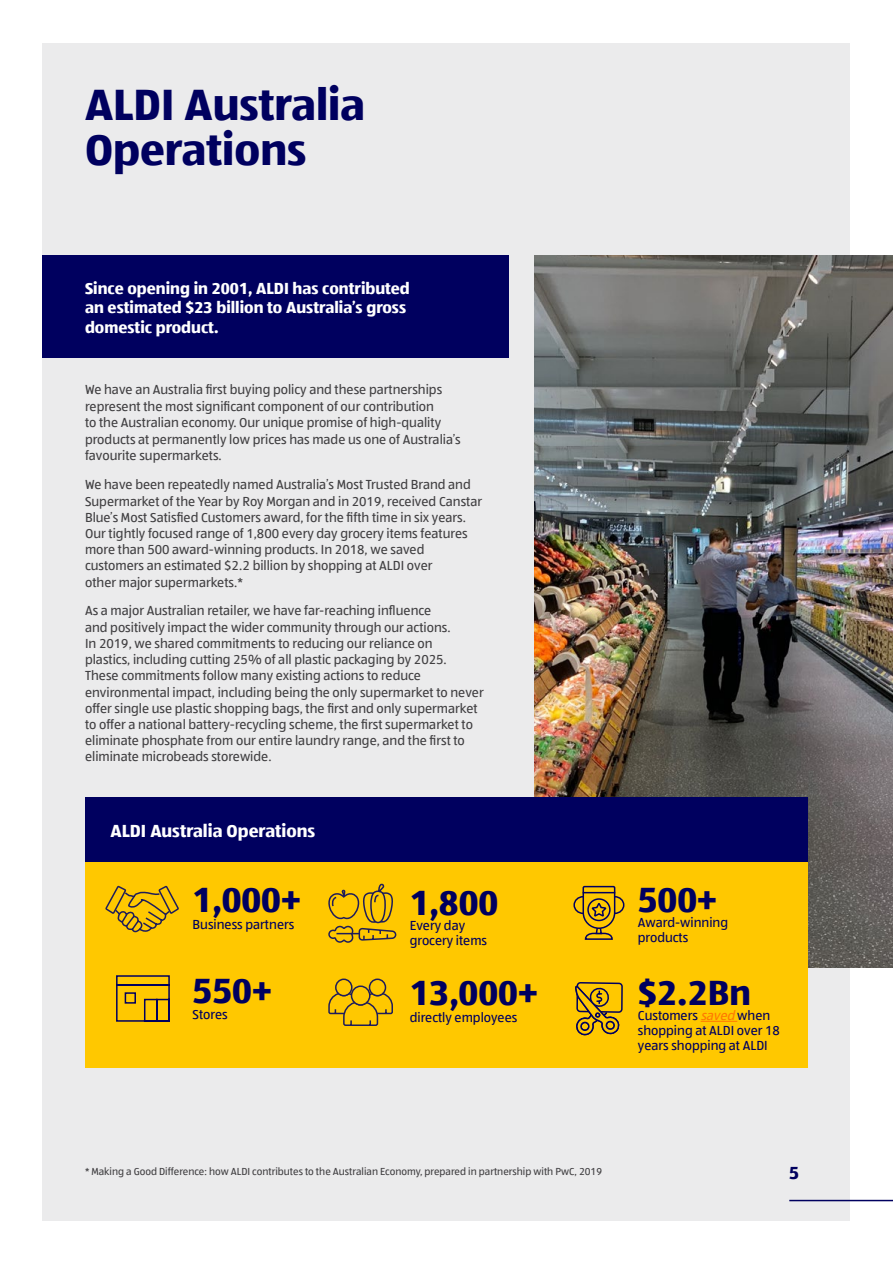
<style>
.page{position:relative;width:893px;height:1263px;background:#fff}
.page>*{position:absolute;margin:0;border:0;box-sizing:border-box;transform-origin:0 0}
.t1{font:700 45px/45px "ALDISUED Office";color:#00005f}
.t2{font:700 36px "ALDISUED Office";color:#00005f}
.t3{font:700 18px "ALDISUED Office";color:#fff}
.t4{font:700 18px "ALDISUED Office";color:#00005f}
.t5{font:700 16.5px/19.5px "ALDISUED Office";color:#fff}
.t6{font:13.5px/16.2px "ALDISUED Office";color:#414042}
.t7{font:13.5px/15px "ALDISUED Office";color:#00005f}
.t8{font:10.5px "ALDISUED Office";color:#414042}
.s1{font-style:italic;color:#ff7800}
</style>
<div class="page">
<div style="left:43px;top:43px;width:807px;height:1178px;background:#ebebec"></div>
<hr style="left:789px;top:1200px;width:104px;height:1px;background:#00005f">
<img style="left:534px;top:256px;width:359px;height:711px">
<div style="left:43px;top:256px;width:466px;height:102px;background:#00005f"></div>
<div style="left:85px;top:797px;width:723px;height:65px;background:#00005f"></div>
<div style="left:85px;top:862px;width:723px;height:206px;background:#ffc800"></div>
<svg style="left:116px;top:975px;width:54px;height:47px"></svg>
<div style="left:125px;top:992px;width:11px;height:12px;border:2px solid #00005f"></div>
<hr style="left:701px;top:1021px;width:36px;height:1px;background:#ff7800">
<svg style="left:106px;top:885px;width:73px;height:48px"></svg>
<svg style="left:328px;top:883px;width:69px;height:60px"></svg>
<div style="left:335px;top:978px;width:18px;height:18px;border:2px solid #1f1d5a;border-radius:50%"></div>
<div style="left:369px;top:978px;width:17px;height:18px;border:2px solid #1f1d5a;border-radius:50%"></div>
<svg style="left:328px;top:992px;width:65px;height:34px"></svg>
<div style="left:351px;top:986px;width:19px;height:19px;background:#ffc800;border-radius:50%"></div>
<div style="left:351px;top:985px;width:20px;height:21px;border:2px solid #1f1d5a;border-radius:50%"></div>
<img style="left:573px;top:641px;width:52px;height:395px">
<h1 class="t1" style="left:85px;top:81px;width:282px">ALDI Australia<br>Operations</h1>
<p class="t5" style="left:85px;top:278px;width:326px">Since opening in 2001, ALDI has contributed an estimated $23 billion to Australia’s gross domestic product.</p>
<p class="t6" style="left:85px;top:381px;width:377px">We have an Australia first buying policy and these partnerships represent the most significant component of our contribution<br>to the Australian economy. Our unique promise of high-quality products at permanently low prices has made us one of Australia’s favourite supermarkets.</p>
<p class="t6" style="left:85px;top:476px;width:399px">We have been repeatedly named Australia’s Most Trusted Brand and Supermarket of the Year by Roy Morgan and in 2019, received Canstar Blue’s Most Satisfied Customers award, for the fifth time in six years.<br>Our tightly focused range of 1,800 every day grocery items features more than 500 award-winning products. In 2018, we saved customers an estimated $2.2 billion by shopping at ALDI over<br>other major supermarkets.*</p>
<p class="t6" style="left:85px;top:602px;width:400px">As a major Australian retailer, we have far-reaching influence<br>and positively impact the wider community through our actions.<br>In 2019, we shared commitments to reducing our reliance on<br>plastics, including cutting 25% of all plastic packaging by 2025.<br>These commitments follow many existing actions to reduce environmental impact, including being the only supermarket to never offer single use plastic shopping bags, the first and only supermarket to offer a national battery-recycling scheme, the first supermarket to eliminate phosphate from our entire laundry range, and the first to eliminate microbeads storewide.</p>
<h3 class="t3" style="left:111px;top:819px;width:206px">ALDI Australia Operations</h3>
<h2 class="t2" style="left:193px;top:876px;width:110px">1,000+</h2>
<p class="t7" style="left:193px;top:916px;width:103px">Business partners</p>
<h2 class="t2" style="left:193px;top:966px;width:81px">550+</h2>
<p class="t7" style="left:193px;top:1007px;width:37px">Stores</p>
<h2 class="t2" style="left:410px;top:878px;width:90px">1,800</h2>
<p class="t7" style="left:410px;top:917px;width:79px">Every day grocery items</p>
<h2 class="t2" style="left:410px;top:969px;width:130px">13,000+</h2>
<p class="t7" style="left:410px;top:1009px;width:109px">directly employees</p>
<h2 class="t2" style="left:638px;top:876px;width:81px">500+</h2>
<p class="t7" style="left:638px;top:915px;width:92px">Award-winning products</p>
<h2 class="t2" style="left:638px;top:969px;width:114px">$2.2Bn</h2>
<p class="t7" style="left:638px;top:1008px;width:144px">Customers <span class="s1">saved</span> when shopping at ALDI over 18 years shopping at ALDI</p>
<p class="t8" style="left:85px;top:1165px;width:519px">* Making a Good Difference: how ALDI contributes to the Australian Economy, prepared in partnership with PwC, 2019</p>
<h3 class="t4" style="left:789px;top:1160px;width:11px">5</h3>
</div>
